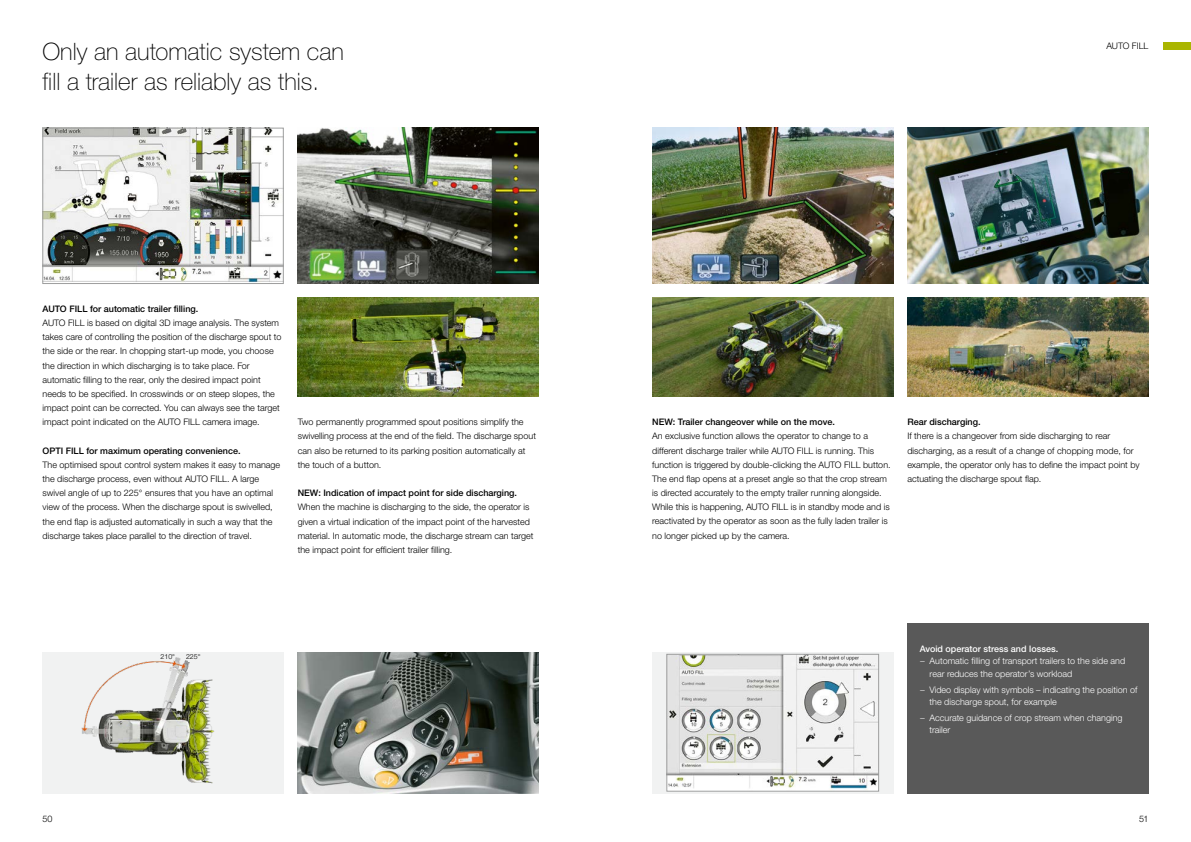
<style>
.page{position:relative;width:1191px;height:842px;background:#fff}
.page>*{position:absolute;margin:0;border:0;box-sizing:border-box;transform-origin:0 0}
.t1{font:100 24px/30px "CLAAS Helvetica Neue";color:#000}
.t2{font:300 9px/14.2px "CLAAS Helvetica Neue";color:#000}
.t3{font:300 9px/12.4px "CLAAS Helvetica Neue";color:#fff}
.t4{font:500 9px "CLAAS Helvetica Neue";color:#000}
.t5{font:500 9px "CLAAS Helvetica Neue";color:#fff}
.t6{font:300 7px "CLAAS Helvetica Neue";color:#000}
</style>
<div class="page">
<div style="left:1162px;top:43px;width:29px;height:7px;background:#aab500"></div>
<img style="left:652px;top:128px;width:241px;height:155px">
<img style="left:907px;top:128px;width:241px;height:155px">
<img style="left:298px;top:298px;width:241px;height:99px">
<img style="left:652px;top:298px;width:241px;height:99px">
<img style="left:907px;top:298px;width:241px;height:99px">
<img style="left:45px;top:130px;width:236px;height:152px">
<div style="left:43px;top:128px;width:240px;height:156px;border:1px solid #9d9e9e"></div>
<img style="left:298px;top:128px;width:241px;height:155px">
<svg style="left:652px;top:652px;width:241px;height:142px;fill:#f1f2f2"></svg>
<img style="left:668px;top:656px;width:208px;height:133px">
<div style="left:666px;top:654px;width:212px;height:137px;border:1px solid #9d9e9e"></div>
<img style="left:43px;top:652px;width:240px;height:142px">
<img style="left:298px;top:652px;width:241px;height:142px">
<div style="left:188px;top:652px;width:21px;height:9px;background:#f1f2f2"></div>
<svg style="left:159px;top:652px;width:17px;height:10px"></svg>
<div style="left:907px;top:624px;width:241px;height:170px;background:#595959"></div>
<h1 class="t1" style="left:43px;top:37px;width:303px">Only an automatic system can fill a trailer as reliably as this.</h1>
<p class="t2" style="left:1106px;top:39px;width:44px">AUTO FILL</p>
<p class="t4" style="left:43px;top:303px;width:157px">AUTO FILL for automatic trailer filling.</p>
<p class="t2" style="left:43px;top:316px;width:240px">AUTO FILL is based on digital 3D image analysis. The system takes care of controlling the position of the discharge spout to the side or the rear. In chopping start-up mode, you choose the direction in which discharging is to take place. For automatic filling to the rear, only the desired impact point needs to be specified. In crosswinds or on steep slopes, the impact point can be corrected. You can always see the target impact point indicated on the AUTO FILL camera image.</p>
<p class="t4" style="left:43px;top:445px;width:200px">OPTI FILL for maximum operating convenience.</p>
<p class="t2" style="left:43px;top:458px;width:239px">The optimised spout control system makes it easy to manage the discharge process, even without AUTO FILL. A large swivel angle of up to 225° ensures that you have an optimal view of the process. When the discharge spout is swivelled, the end flap is adjusted automatically in such a way that the discharge takes place parallel to the direction of travel.</p>
<p class="t2" style="left:298px;top:415px;width:240px">Two permanently programmed spout positions simplify the swivelling process at the end of the field. The discharge spout can also be returned to its parking position automatically at the touch of a button.</p>
<p class="t4" style="left:298px;top:487px;width:221px">NEW: Indication of impact point for side discharging.</p>
<p class="t2" style="left:298px;top:500px;width:237px">When the machine is discharging to the side, the operator is given a virtual indication of the impact point of the harvested material. In automatic mode, the discharge stream can target the impact point for efficient trailer filling.</p>
<p class="t6" style="left:161px;top:652px;width:16px">210°</p>
<p class="t6" style="left:186px;top:652px;width:16px">225°</p>
<p class="t4" style="left:652px;top:416px;width:184px">NEW: Trailer changeover while on the move.</p>
<p class="t2" style="left:652px;top:429px;width:240px">An exclusive function allows the operator to change to a different discharge trailer while AUTO FILL is running. This function is triggered by double-clicking the AUTO FILL button.<br>The end flap opens at a preset angle so that the crop stream is directed accurately to the empty trailer running alongside.<br>While this is happening, AUTO FILL is in standby mode and is reactivated by the operator as soon as the fully laden trailer is no longer picked up by the camera.</p>
<p class="t4" style="left:907px;top:416px;width:75px">Rear discharging.</p>
<p class="t2" style="left:907px;top:429px;width:234px">If there is a changeover from side discharging to rear discharging, as a result of a change of chopping mode, for example, the operator only has to define the impact point by actuating the discharge spout flap.</p>
<p class="t5" style="left:919px;top:643px;width:140px">Avoid operator stress and losses.</p>
<p class="t3" style="left:929px;top:655px;width:197px;text-indent:-10px">− Automatic filling of transport trailers to the side and rear reduces the operator’s workload</p>
<p class="t3" style="left:929px;top:683px;width:209px;text-indent:-10px">− Video display with symbols – indicating the position of the discharge spout, for example</p>
<p class="t3" style="left:929px;top:712px;width:194px;text-indent:-10px">− Accurate guidance of crop stream when changing trailer</p>
<p class="t2" style="left:43px;top:812px;width:12px">50</p>
<p class="t2" style="left:1139px;top:812px;width:11px">51</p>
</div>
